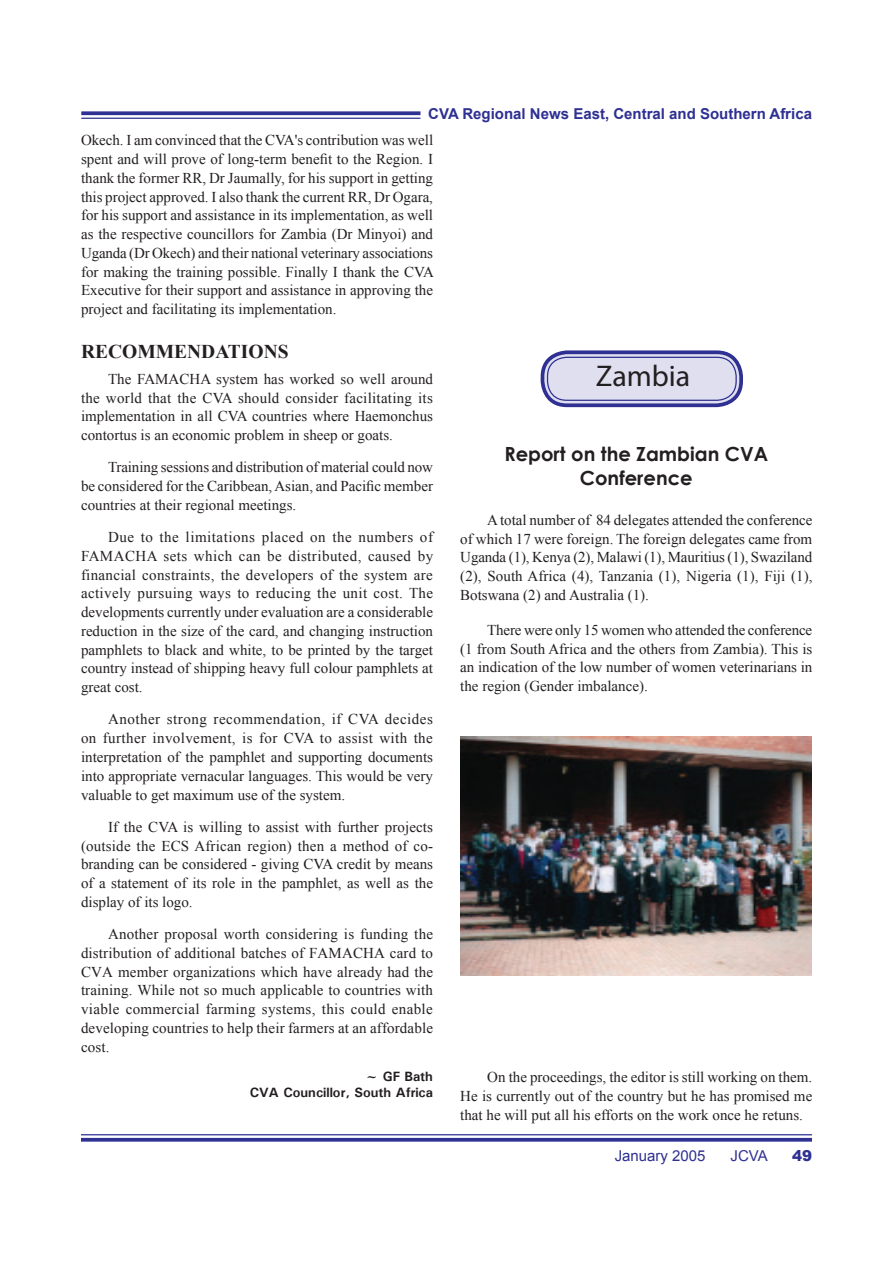
<style>
.page{position:relative;width:893px;height:1263px;background:#fff}
.page>*{position:absolute;margin:0;border:0;box-sizing:border-box;transform-origin:0 0}
.t1{font:30px "Myriad Pro";color:#231f20}
.t2{font:700 19.5px/23.4px "Century Gothic";color:#231f20;text-align:center}
.t3{font:700 19.5px "Times New Roman";color:#231f20}
.t4{font:15px/18.8px "Times New Roman";color:#231f20;text-align:justify}
.t5{font:700 15px "Arial";color:#2e3092}
.t6{font:15px "Arial";color:#2e3092}
.t7{font:900 15px "Arial";color:#2e3092}
.t8{font:700 13.5px/16.2px "Univers";color:#231f20;text-align:right}
</style>
<div class="page">
<hr style="left:81px;top:1134px;width:731px;height:1px;background:#2e3092">
<svg style="left:81px;top:1138px;width:731px;height:4px;fill:#2e3092"></svg>
<svg style="left:81px;top:111px;width:339px;height:4px"></svg>
<hr style="left:81px;top:118px;width:339px;height:1px;background:#2e3092">
<div style="left:544px;top:354px;width:195px;height:49px;background:#e0dfef;border-radius:22px"></div>
<div style="left:541px;top:350px;width:202px;height:57px;border:4px solid #2e3092;border-radius:24px"></div>
<div style="left:547px;top:357px;width:190px;height:44px;border:1px solid #2e3092;border-radius:19px"></div>
<img style="left:460px;top:736px;width:351px;height:240px">
<p class="t5" style="left:428px;top:104px;width:385px">CVA Regional News East, Central and Southern Africa</p>
<p class="t4" style="left:81px;top:131px;width:354px">Okech. I am convinced that the CVA's contribution was well spent and will prove of long-term benefit to the Region. I thank the former RR, Dr Jaumally, for his support in getting this project approved. I also thank the current RR, Dr Ogara, for his support and assistance in its implementation, as well as the respective councillors for Zambia (Dr Minyoi) and Uganda (Dr Okech) and their national veterinary associations for making the training possible. Finally I thank the CVA Executive for their support and assistance in approving the project and facilitating its implementation.</p>
<h2 class="t3" style="left:81px;top:338px;width:209px">RECOMMENDATIONS</h2>
<p class="t4" style="left:81px;top:369px;width:354px;text-indent:27px">The FAMACHA system has worked so well around the world that the CVA should consider facilitating its implementation in all CVA countries where Haemonchus contortus is an economic problem in sheep or goats.</p>
<p class="t4" style="left:81px;top:458px;width:354px;text-indent:27px">Training sessions and distribution of material could now be considered for the Caribbean, Asian, and Pacific member countries at their regional meetings.</p>
<p class="t4" style="left:81px;top:528px;width:354px;text-indent:27px">Due to the limitations placed on the numbers of FAMACHA sets which can be distributed, caused by financial constraints, the developers of the system are actively pursuing ways to reducing the unit cost. The developments currently under evaluation are a considerable reduction in the size of the card, and changing instruction pamphlets to black and white, to be printed by the target country instead of shipping heavy full colour pamphlets at great cost.</p>
<p class="t4" style="left:81px;top:710px;width:353px;text-indent:27px">Another strong recommendation, if CVA decides on further involvement, is for CVA to assist with the interpretation of the pamphlet and supporting documents into appropriate vernacular languages. This would be very valuable to get maximum use of the system.</p>
<p class="t4" style="left:81px;top:817px;width:354px;text-indent:27px">If the CVA is willing to assist with further projects (outside the ECS African region) then a method of co&shy;branding can be considered - giving CVA credit by means of a statement of its role in the pamphlet, as well as the display of its logo.</p>
<p class="t4" style="left:81px;top:924px;width:354px;text-indent:27px">Another proposal worth considering is funding the distribution of additional batches of FAMACHA card to CVA member organizations which have already had the training. While not so much applicable to countries with viable commercial farming systems, this could enable developing countries to help their farmers at an affordable cost.</p>
<p class="t8" style="left:250px;top:1068px;width:185px">~ GF Bath<br>CVA Councillor, South Africa</p>
<h1 class="t1" style="left:596px;top:357px;width:96px">Zambia</h1>
<h2 class="t2" style="left:504px;top:442px;width:265px">Report on the Zambian CVA<br>Conference</h2>
<p class="t4" style="left:460px;top:510px;width:354px;text-indent:27px">A total number of 84 delegates attended the conference of which 17 were foreign. The foreign delegates came from Uganda (1), Kenya (2), Malawi (1), Mauritius (1), Swaziland (2), South Africa (4), Tanzania (1), Nigeria (1), Fiji (1), Botswana (2) and Australia (1).</p>
<p class="t4" style="left:460px;top:620px;width:354px;text-indent:27px">There were only 15 women who attended the conference (1 from South Africa and the others from Zambia). This is an indication of the low number of women veterinarians in the region (Gender imbalance).</p>
<p class="t4" style="left:460px;top:1068px;width:353px;text-indent:27px">On the proceedings, the editor is still working on them.<br>He is currently out of the country but he has promised me that he will put all his efforts on the work once he retuns.</p>
<p class="t6" style="left:615px;top:1146px;width:92px">January 2005</p>
<p class="t6" style="left:731px;top:1146px;width:39px">JCVA</p>
<p class="t7" style="left:792px;top:1145px;width:22px">49</p>
</div>
